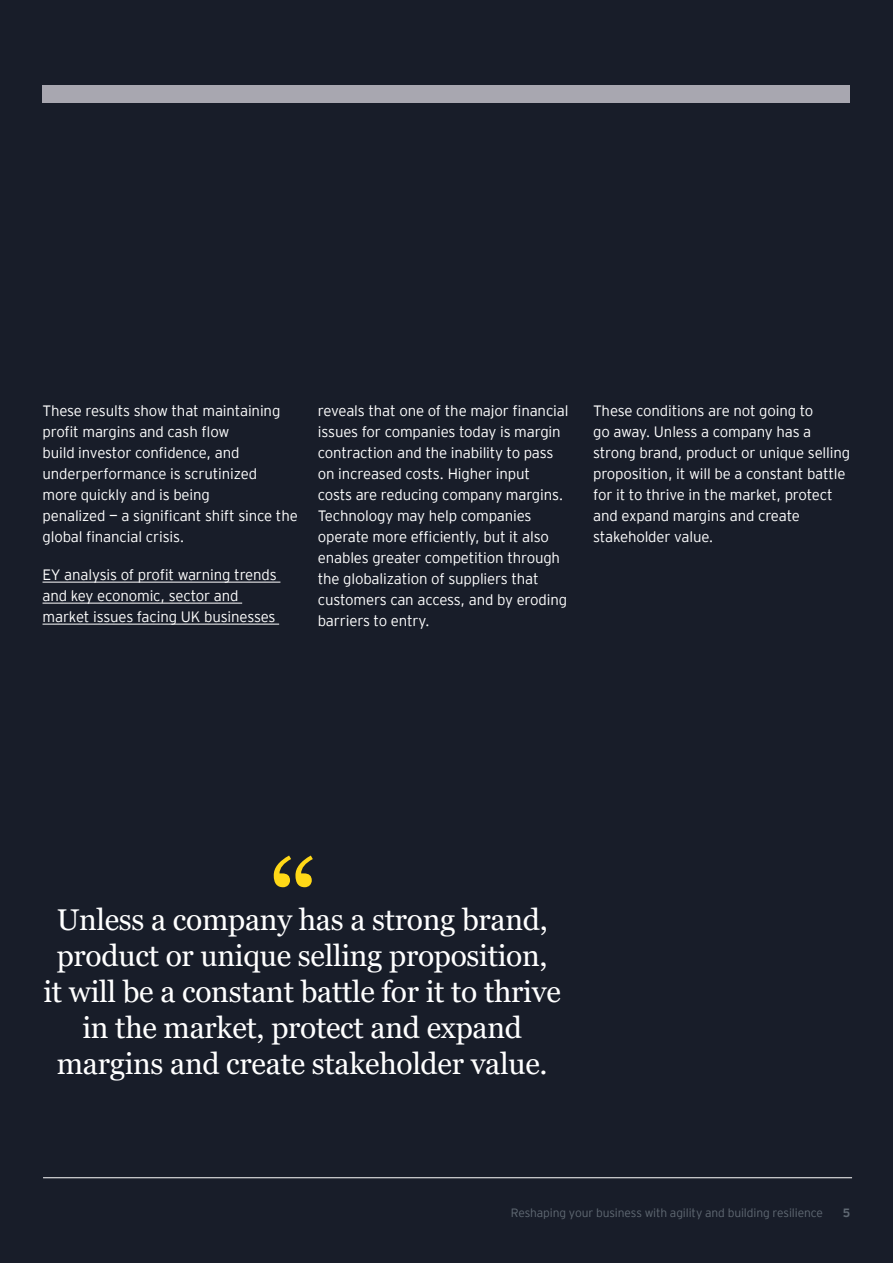
<style>
.page{position:relative;width:893px;height:1263px;background:#181d29}
.page>*{position:absolute;margin:0;border:0;box-sizing:border-box;transform-origin:0 0}
.t1{font:120px "Georgia Pro";color:#ffd817}
.t2{font:30px/36px "Georgia Pro";letter-spacing:-.01em;color:#fff;text-align:center}
.t3{font:300 15px/21px "EY Interstate";letter-spacing:-.01em;color:#fff}
.t4{font:300 12px "EY Interstate";letter-spacing:-.01em;color:#606973}
.t5{font:700 12px "EY Interstate";color:#606973}
</style>
<div class="page">
<hr style="left:43px;top:582px;width:237px;height:1px;background:#fff">
<hr style="left:43px;top:603px;width:199px;height:1px;background:#fff">
<hr style="left:43px;top:624px;width:236px;height:1px;background:#fff">
<hr style="left:43px;top:1177px;width:809px;height:1px;background:#fff">
<div style="left:43px;top:85px;width:807px;height:17px;background:#a8a7b0"></div>
<p class="t3" style="left:43px;top:400px;width:257px">These results show that maintaining profit margins and cash flow<br>build investor confidence, and underperformance is scrutinized<br>more quickly and is being<br>penalized — a significant shift since the global financial crisis.</p>
<p class="t3" style="left:43px;top:564px;width:236px">EY analysis of profit warning trends and key economic, sector and market issues facing UK businesses</p>
<p class="t3" style="left:318px;top:400px;width:252px">reveals that one of the major financial issues for companies today is margin contraction and the inability to pass on increased costs. Higher input<br>costs are reducing company margins.<br>Technology may help companies operate more efficiently, but it also enables greater competition through the globalization of suppliers that customers can access, and by eroding barriers to entry.</p>
<p class="t3" style="left:593px;top:400px;width:259px">These conditions are not going to<br>go away. Unless a company has a strong brand, product or unique selling proposition, it will be a constant battle for it to thrive in the market, protect and expand margins and create stakeholder value.</p>
<h1 class="t1" style="left:269px;top:835px;width:51px">“</h1>
<h2 class="t2" style="left:43px;top:902px;width:519px">Unless a company has a strong brand, product or unique selling proposition,<br>it will be a constant battle for it to thrive in the market, protect and expand margins and create stakeholder value.</h2>
<p class="t4" style="left:511px;top:1204px;width:314px">Reshaping your business with agility and building resilience</p>
<p class="t5" style="left:843px;top:1204px;width:9px">5</p>
</div>
